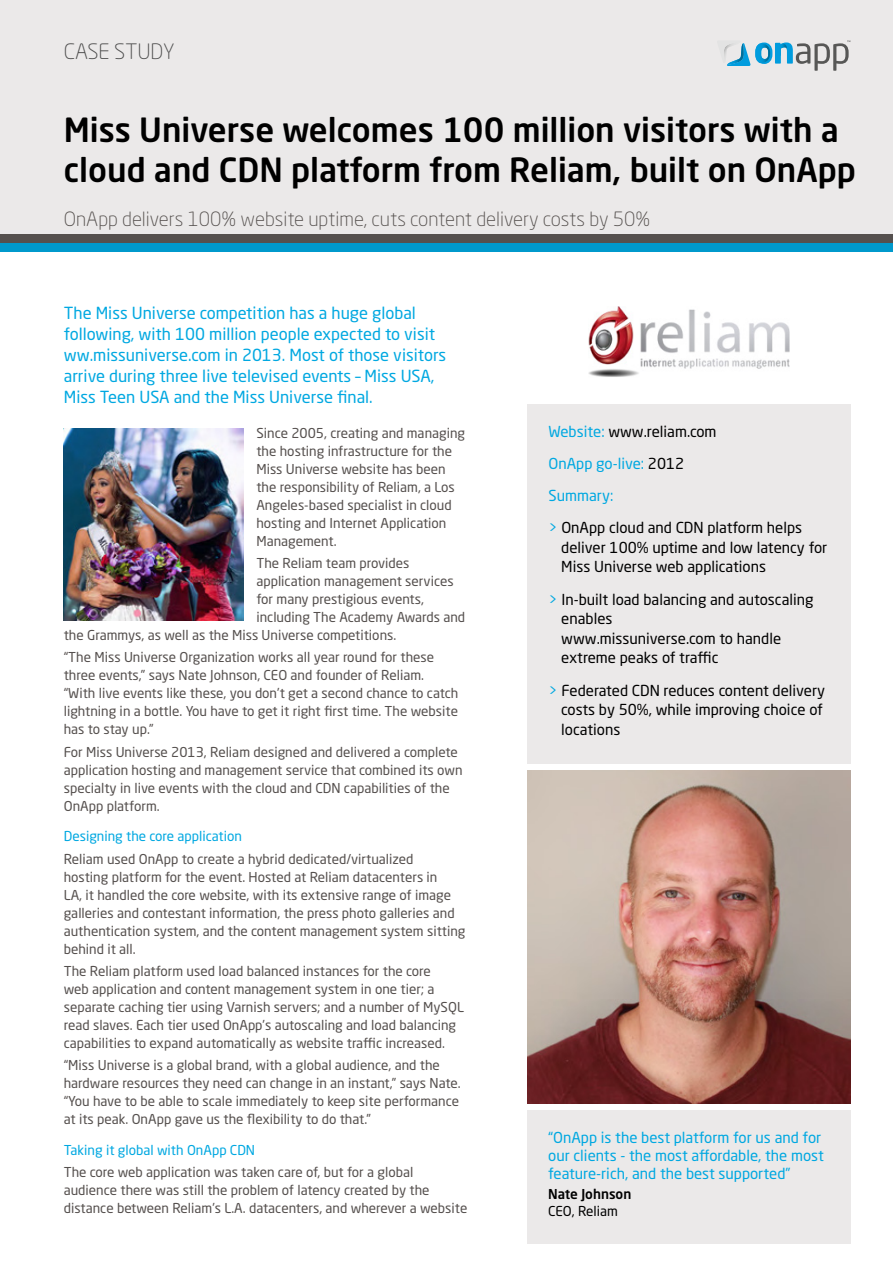
<style>
.page{position:relative;width:893px;height:1263px;background:#fff}
.page>*{position:absolute;margin:0;border:0;box-sizing:border-box;transform-origin:0 0}
.t1{font:500 33px/39.6px "Neo Sans Std";color:#000}
.t2{font:300 21px "Neo Sans Std";color:#4d4d4d}
.t3{font:300 19.5px "Neo Sans Std";color:#55504e}
.t4{font:16.5px/21px "Neo Sans Std";color:#00a8e1}
.t5{font:15px/19.5px "Neo Sans Std";color:#000}
.t6{font:15px/18px "Neo Sans Std";color:#00a8e1}
.t7{font:13.5px/18px "Neo Sans Std";color:#55504e}
.t8{font:13.5px "Neo Sans Std";color:#00a8e1}
.t9{font:500 13.5px "Neo Sans Std";color:#000}
.t10{font:13.5px "Neo Sans Std";color:#000}
.s1{color:#00a8e1}
.s2{color:#00a8e0}
</style>
<div class="page">
<div style="left:0;top:0;width:893px;height:234px;background:#ebe9e9"></div>
<svg style="left:724px;top:40px;width:126px;height:31px"></svg>
<img style="left:727px;top:43px;width:17px;height:22px">
<div style="left:0;top:234px;width:893px;height:8px;background:#55504e"></div>
<div style="left:0;top:243px;width:893px;height:9px;background:#09c"></div>
<div style="left:527px;top:404px;width:323px;height:359px;background:#ebe9e9"></div>
<div style="left:527px;top:1110px;width:323px;height:134px;background:#ebe9e9"></div>
<img style="left:588px;top:306px;width:202px;height:71px">
<img style="left:528px;top:770px;width:322px;height:333px">
<img style="left:64px;top:428px;width:179px;height:192px">
<h2 class="t2" style="left:64px;top:39px;width:112px">CASE STUDY</h2>
<h1 class="t1" style="left:64px;top:109px;width:794px">Miss Universe welcomes 100 million visitors with a cloud and CDN platform from Reliam, built on OnApp</h1>
<h3 class="t3" style="left:64px;top:207px;width:588px">OnApp delivers 100% website uptime, cuts content delivery costs by 50%</h3>
<p class="t4" style="left:64px;top:302px;width:384px">The Miss Universe competition has a huge global following, with 100 million people expected to visit ww.missuniverse.com in 2013. Most of those visitors arrive during three live televised events – Miss USA, Miss Teen USA and the Miss Universe final.</p>
<p class="t7" style="left:256px;top:424px;width:210px">Since 2005, creating and managing the hosting infrastructure for the<br>Miss Universe website has been the responsibility of Reliam, a Los<br>Angeles-based specialist in cloud hosting and Internet Application<br>Management.</p>
<p class="t7" style="left:256px;top:554px;width:155px">The Reliam team provides</p>
<p class="t7" style="left:256px;top:572px;width:199px">application management services</p>
<p class="t7" style="left:256px;top:590px;width:169px">for many prestigious events,</p>
<p class="t7" style="left:256px;top:608px;width:210px">including The Academy Awards and</p>
<p class="t7" style="left:64px;top:626px;width:334px">the Grammys, as well as the Miss Universe competitions.</p>
<p class="t7" style="left:64px;top:648px;width:396px">“The Miss Universe Organization works all year round for these three events,” says Nate Johnson, CEO and founder of Reliam. “With live events like these, you don’t get a second chance to catch lightning in a bottle. You have to get it right first time. The website has to stay up.”</p>
<p class="t7" style="left:64px;top:742px;width:400px">For Miss Universe 2013, Reliam designed and delivered a complete application hosting and management service that combined its own specialty in live events with the cloud and CDN capabilities of the OnApp platform.</p>
<p class="t8" style="left:64px;top:828px;width:180px">Designing the core application</p>
<p class="t7" style="left:64px;top:849px;width:403px">Reliam used OnApp to create a hybrid dedicated/virtualized<br>hosting platform for the event. Hosted at Reliam datacenters in<br>LA, it handled the core website, with its extensive range of image galleries and contestant information, the press photo galleries and authentication system, and the content management system sitting behind it all.</p>
<p class="t7" style="left:64px;top:962px;width:402px">The Reliam platform used load balanced instances for the core<br>web application and content management system in one tier; a separate caching tier using Varnish servers; and a number of MySQL read slaves. Each tier used OnApp’s autoscaling and load balancing capabilities to expand automatically as website traffic increased.</p>
<p class="t7" style="left:64px;top:1056px;width:398px">“Miss Universe is a global brand, with a global audience, and the hardware resources they need can change in an instant,” says Nate. “You have to be able to scale immediately to keep site performance at its peak. OnApp gave us the flexibility to do that.”</p>
<p class="t8" style="left:64px;top:1141px;width:193px">Taking it global with OnApp CDN</p>
<p class="t7" style="left:64px;top:1163px;width:405px">The core web application was taken care of, but for a global audience there was still the problem of latency created by the distance between Reliam’s L.A. datacenters, and wherever a website</p>
<p class="t5" style="left:549px;top:415px;width:255px;line-height:32.2px"><span class="s1">Website:</span> www.reliam.com<br><span class="s1">OnApp go-live:</span> 2012<br><span class="s1">Summary:<br>&gt;</span> OnApp cloud and CDN platform helps</p>
<p class="t5" style="left:561px;top:537px;width:268px">deliver 100% uptime and low latency for<br>Miss Universe web applications</p>
<p class="t5" style="left:561px;top:589px;width:254px;text-indent:-13px"><span class="s2">&gt;</span> In-built load balancing and autoscaling enables<br>www.missuniverse.com to handle extreme peaks of traffic</p>
<p class="t5" style="left:561px;top:680px;width:265px;text-indent:-13px"><span class="s2">&gt;</span> Federated CDN reduces content delivery costs by 50%, while improving choice of locations</p>
<p class="t6" style="left:548px;top:1128px;width:277px">“OnApp is the best platform for us and for our clients - the most affordable, the most feature-rich, and the best supported”</p>
<p class="t9" style="left:548px;top:1186px;width:85px">Nate Johnson</p>
<p class="t10" style="left:548px;top:1203px;width:71px">CEO, Reliam</p>
</div>
